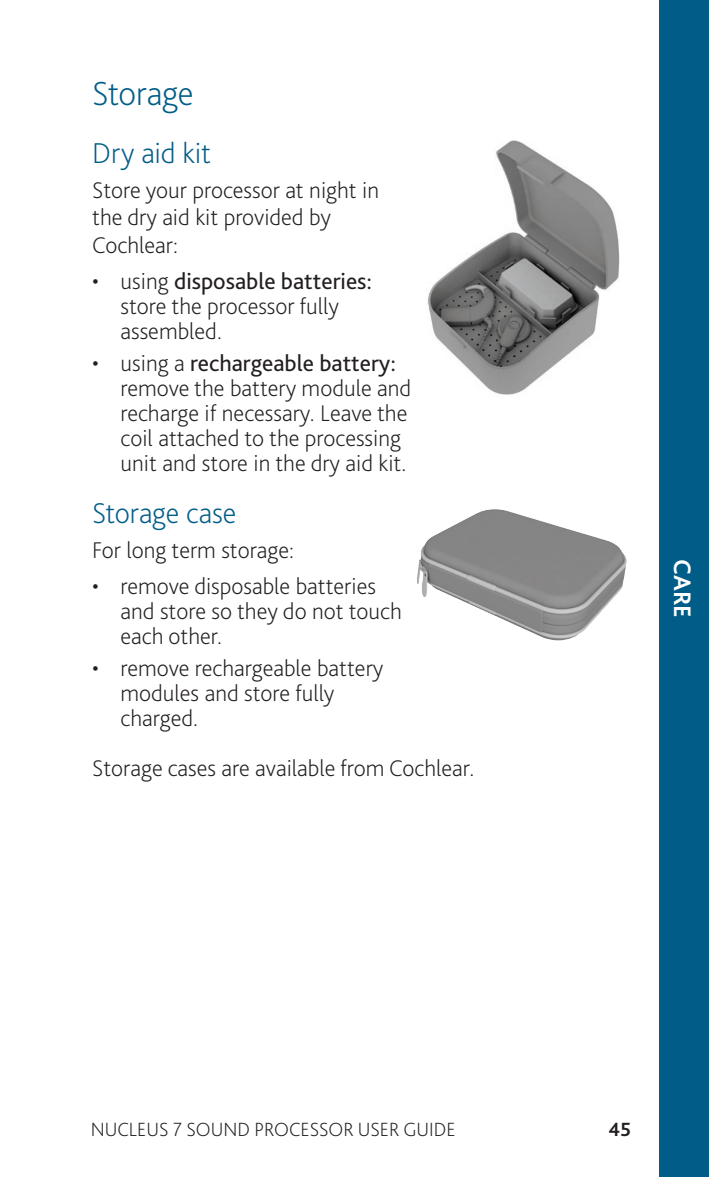
<style>
.page{position:relative;width:709px;height:1177px;background:#fff}
.page>*{position:absolute;margin:0;border:0;box-sizing:border-box;transform-origin:0 0}
.Heading_2{font:200 35px "Bliss Pro";letter-spacing:-.01em;color:#005d87}
.Heading_3{font:200 30px "Bliss Pro";letter-spacing:-.005em;color:#005d87}
.Side_tabs{font:700 25px "Bliss Pro";color:#fff}
.Body_Copy{font:200 23.75px/25px "Bliss Pro";color:#231f20}
.t1{font:200 20px "Bliss Pro";color:#231f20}
.t2{font:700 20px "Bliss Pro";color:#231f20}
.s1{font-weight:400}
</style>
<div class="page">
<img style="left:427px;top:140px;width:193px;height:255px">
<img style="left:417px;top:511px;width:186px;height:129px">
<div style="left:659px;top:0;width:50px;height:1176px;background:#005d87"></div>
<p class="Heading_2" style="left:92px;top:72px;width:103px">Storage</p>
<p class="Heading_3" style="left:92px;top:135px;width:120px">Dry aid kit</p>
<p class="Body_Copy" style="left:92px;top:176px;width:288px;line-height:27.5px">Store your processor at night in the dry aid kit provided by<br>Cochlear:</p>
<p class="Body_Copy" style="left:120px;top:268px;width:253px;text-indent:-28px">• using <span class="s1">disposable batteries: </span>store the processor fully assembled.</p>
<p class="Body_Copy" style="left:120px;top:350px;width:292px;text-indent:-28px">• using a <span class="s1">rechargeable battery: </span>remove the battery module and recharge if necessary. Leave the coil attached to the processing unit and store in the dry aid kit.</p>
<p class="Heading_3" style="left:92px;top:495px;width:146px">Storage case</p>
<p class="Body_Copy" style="left:92px;top:537px;width:203px">For long term storage:</p>
<p class="Body_Copy" style="left:120px;top:572px;width:283px;text-indent:-28px">• remove disposable batteries and store so they do not touch each other.</p>
<p class="Body_Copy" style="left:120px;top:654px;width:264px;text-indent:-28px">• remove rechargeable battery modules and store fully charged.</p>
<p class="Body_Copy" style="left:92px;top:754px;width:383px">Storage cases are available from Cochlear.</p>
<p class="Side_tabs" style="left:698px;top:559px;width:60px;rotate:90deg">CARE</p>
<p class="t1" style="left:91px;top:1116px;width:366px">NUCLEUS 7 SOUND PROCESSOR USER GUIDE</p>
<p class="t2" style="left:608px;top:1116px;width:24px">45</p>
</div>
